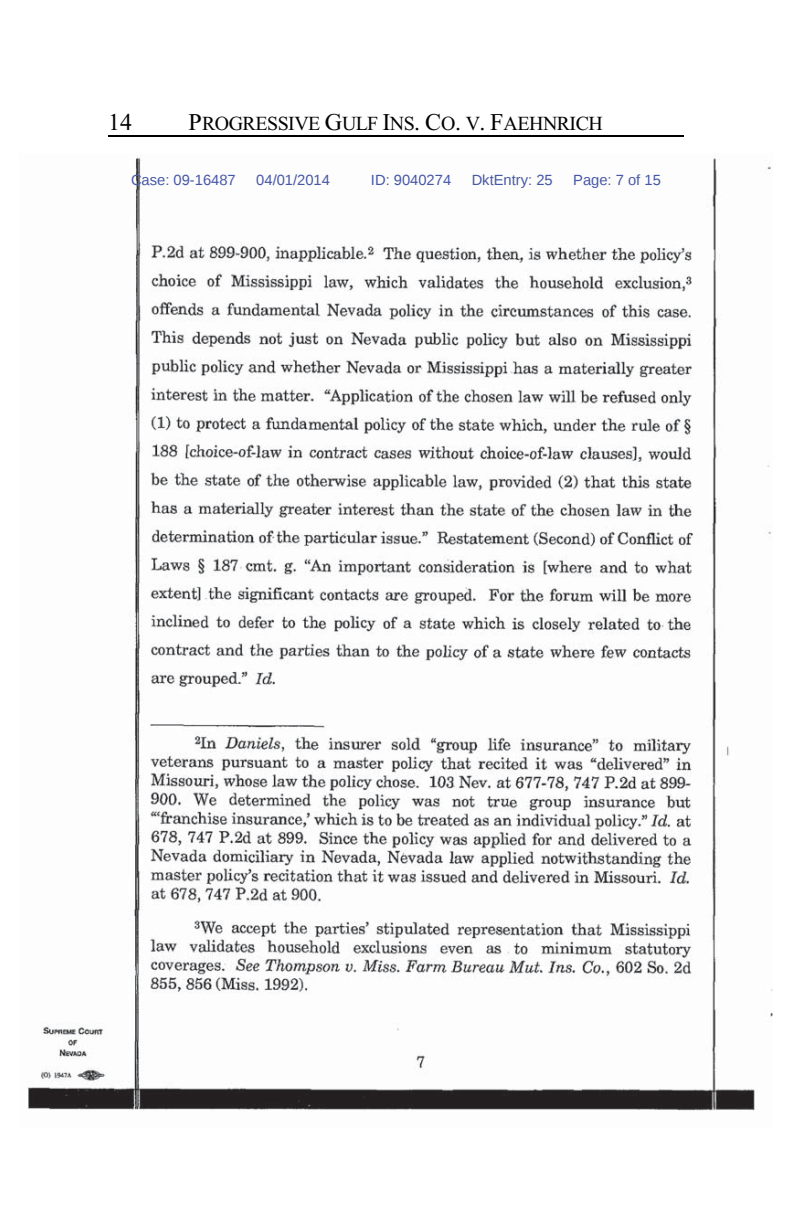
<style>
.page{position:relative;width:792px;height:1224px;background:#fff}
.page>*{position:absolute;margin:0;border:0;box-sizing:border-box;transform-origin:0 0}
.t1{font:24px "Times New Roman";color:#000}
.t2{font:20px "Times New Roman";letter-spacing:-.025em;color:#000}
.t3{font:14.8px "Liberation Sans";color:#4757a6}
.s1{font-size:24px}
</style>
<div class="page">
<img style="left:27px;top:157px;width:745px;height:954px">
<hr style="left:108px;top:135px;width:576px;height:2px;background:#000">
<h1 class="t1" style="left:108px;top:114px;width:25px">14</h1>
<h2 class="t2" style="left:189px;top:116px;width:416px"><span class="s1">P</span>ROGRESSIVE <span class="s1">G</span>ULF <span class="s1">I</span>NS<span class="s1">. C</span>O<span class="s1">.</span> V<span class="s1">. F</span>AEHNRICH</h2>
<p class="t3" style="left:131px;top:171px;width:106px">Case: 09-16487</p>
<p class="t3" style="left:256px;top:171px;width:75px">04/01/2014</p>
<p class="t3" style="left:371px;top:171px;width:82px">ID: 9040274</p>
<p class="t3" style="left:472px;top:171px;width:83px">DktEntry: 25</p>
<p class="t3" style="left:573px;top:171px;width:89px">Page: 7 of 15</p>
</div>
